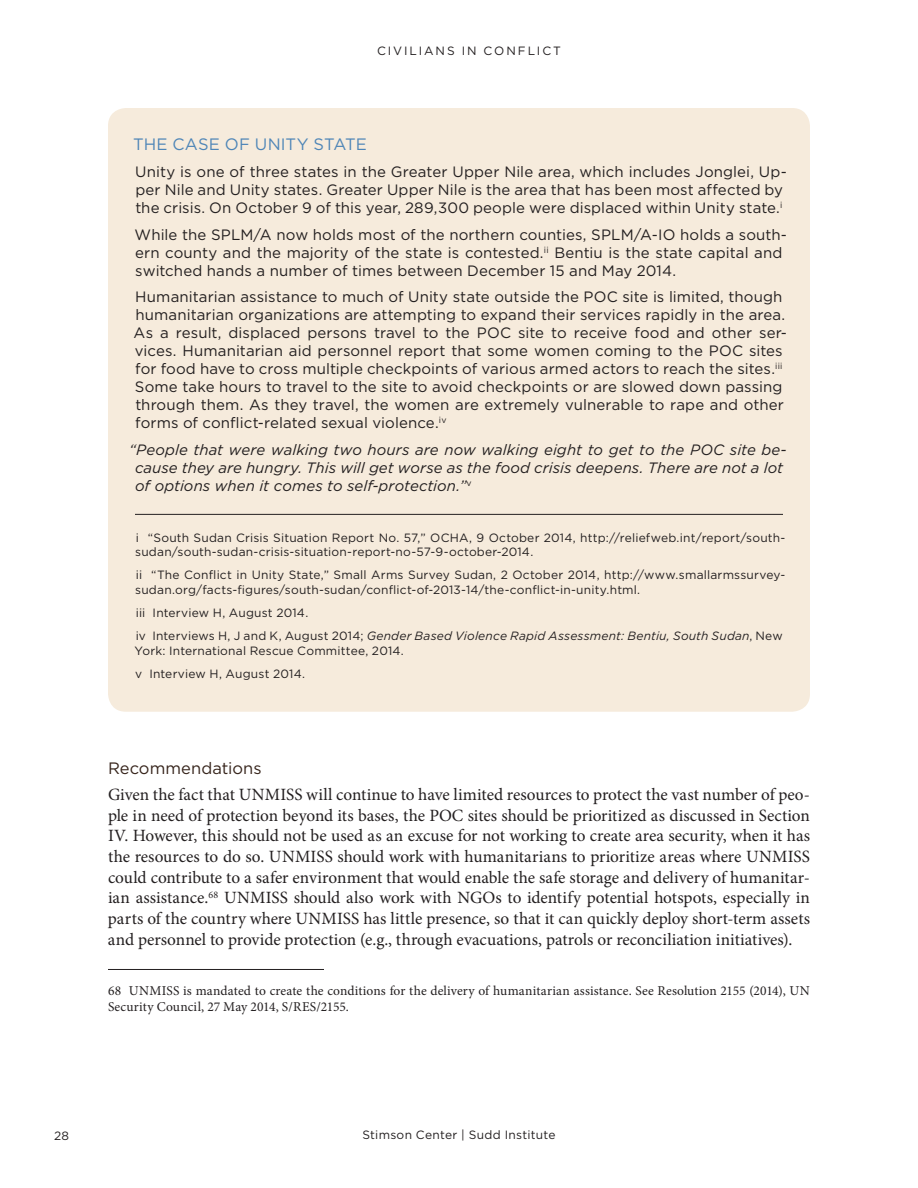
<style>
.page{position:relative;width:918px;height:1188px;background:#fff}
.page>*{position:absolute;margin:0;border:0;box-sizing:border-box;transform-origin:0 0}
.t1{font:17.25px/20.7px "Minion Pro";color:#231f20;text-align:justify}
.t2{font:16.5px "Gotham";letter-spacing:.01em;color:#4e85b7}
.t3{font:16.5px "Gotham";letter-spacing:.005em;color:#37251c}
.t4{font:15px/18px "Gotham";letter-spacing:.005em;color:#231f20}
.t5{font:italic 15px/18px "Gotham";color:#231f20}
.t6{font:13.5px/16.2px "Minion Pro";letter-spacing:.01em;color:#231f20}
.t7{font:12px/14.4px "Gotham";letter-spacing:.015em;color:#231f20}
.t8{font:12px "Gotham";letter-spacing:.16em;color:#231f20}
.s1{font-style:italic}
</style>
<div class="page">
<hr style="left:108px;top:969px;width:216px;height:1px;background:#231f20">
<div style="left:108px;top:108px;width:702px;height:604px;background:#f6ebdc;border-radius:18px"></div>
<hr style="left:135px;top:514px;width:648px;height:1px;background:#231f20">
<p class="t8" style="left:377px;top:43px;width:185px">CIVILIANS IN CONFLICT</p>
<p class="t2" style="left:133px;top:134px;width:235px">THE CASE OF UNITY STATE</p>
<p class="t4" style="left:135px;top:162px;width:653px">Unity is one of three states in the Greater Upper Nile area, which includes Jonglei, Up&shy;per Nile and Unity states. Greater Upper Nile is the area that has been most affected by the crisis. On October 9 of this year, 289,300 people were displaced within Unity state.<sup>i</sup></p>
<p class="t4" style="left:135px;top:225px;width:654px">While the SPLM/A now holds most of the northern counties, SPLM/A-IO holds a south&shy;ern county and the majority of the state is contested.<sup>ii</sup> Bentiu is the state capital and switched hands a number of times between December 15 and May 2014.</p>
<p class="t4" style="left:134px;top:288px;width:655px">Humanitarian assistance to much of Unity state outside the POC site is limited, though humanitarian organizations are attempting to expand their services rapidly in the area.<br>As a result, displaced persons travel to the POC site to receive food and other ser&shy;vices. Humanitarian aid personnel report that some women coming to the POC sites for food have to cross multiple checkpoints of various armed actors to reach the sites.<sup>iii </sup>Some take hours to travel to the site to avoid checkpoints or are slowed down passing through them. As they travel, the women are extremely vulnerable to rape and other forms of conflict-related sexual violence.<sup>iv</sup></p>
<p class="t5" style="left:135px;top:441px;width:653px;text-indent:-6px">“People that were walking two hours are now walking eight to get to the POC site be&shy;cause they are hungry. This will get worse as the food crisis deepens. There are not a lot of options when it comes to self-protection.”<sup>v</sup></p>
<p class="t7" style="left:135px;top:530px;width:652px">i “South Sudan Crisis Situation Report No. 57,” OCHA, 9 October 2014, http://reliefweb.int/report/south&shy;sudan/south-sudan-crisis-situation-report-no-57-9-october-2014.</p>
<p class="t7" style="left:135px;top:568px;width:652px">ii “The Conflict in Unity State,” Small Arms Survey Sudan, 2 October 2014, http://www.smallarmssurvey&shy;sudan.org/facts-figures/south-sudan/conflict-of-2013-14/the-conflict-in-unity.html.</p>
<p class="t7" style="left:136px;top:601px;width:649px;line-height:23.2px">iii Interview H, August 2014.<br>iv Interviews H, J and K, August 2014; <span class="s1">Gender Based Violence Rapid Assessment: Bentiu, South Sudan</span>, New</p>
<p class="t7" style="left:135px;top:639px;width:271px;line-height:23.2px">York: International Rescue Committee, 2014. v Interview H, August 2014.</p>
<p class="t3" style="left:108px;top:758px;width:155px">Recommendations</p>
<p class="t1" style="left:108px;top:784px;width:704px">Given the fact that UNMISS will continue to have limited resources to protect the vast number of peo&shy;ple in need of protection beyond its bases, the POC sites should be prioritized as discussed in Section IV. However, this should not be used as an excuse for not working to create area security, when it has the resources to do so. UNMISS should work with humanitarians to prioritize areas where UNMISS could contribute to a safer environment that would enable the safe storage and delivery of humanitar&shy;ian assistance. <sup>68</sup> UNMISS should also work with NGOs to identify potential hotspots, especially in parts of the country where UNMISS has little presence, so that it can quickly deploy short-term assets and personnel to provide protection (e.g., through evacuations, patrols or reconciliation initiatives).</p>
<p class="t6" style="left:108px;top:982px;width:704px">68 UNMISS is mandated to create the conditions for the delivery of humanitarian assistance. See Resolution 2155 (2014), UN<br>Security Council, 27 May 2014, S/RES/2155.</p>
<p class="t7" style="left:54px;top:1128px;width:17px">28</p>
<p class="t7" style="left:362px;top:1127px;width:195px">Stimson Center | Sudd Institute</p>
</div>
